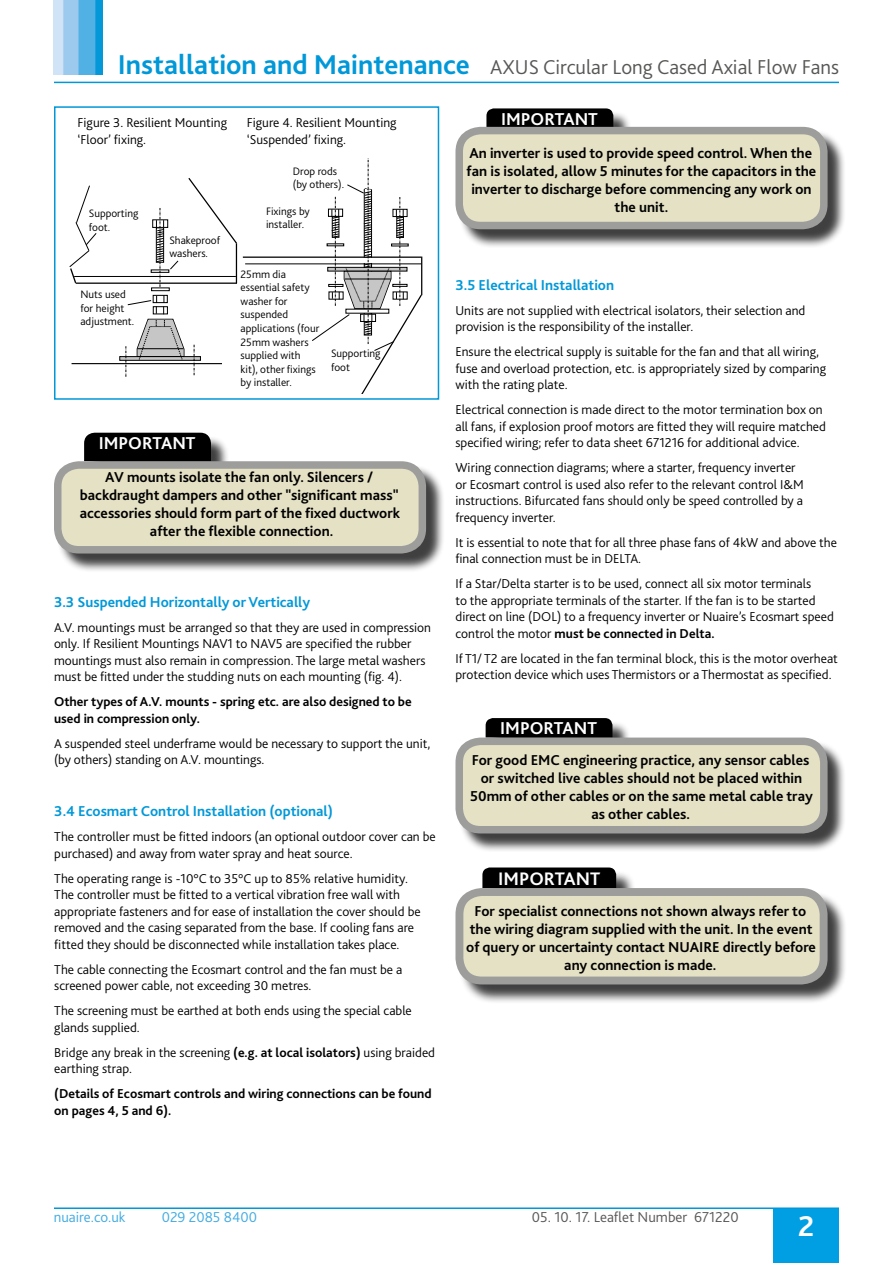
<style>
.page{position:relative;width:893px;height:1263px;background:#fff}
.page>*{position:absolute;margin:0;border:0;box-sizing:border-box;transform-origin:0 0}
.t1{font:700 30px "Bliss 2";color:#fff}
.t2{font:300 21px "Bliss 2";color:#575756}
.t3{font:700 19.05px "Bliss 2";color:#fff}
.t4{font:700 18px "Bliss 2";color:#fff}
.t5{font:700 15px/18px "Bliss 2";color:#000;text-align:center}
.t6{font:700 15px "Bliss 2";color:#0098d8}
.t7{font:300 15px "Bliss 2";color:#575756}
.t8{font:300 15px "Bliss 2";color:#43abe1}
.t9{font:300 13.5px/16.5px "Bliss 2";color:#000}
.t10{font:700 13.5px/16.5px "Bliss 2";color:#000}
.t11{font:300 11.25px/13.5px "Bliss 2";color:#000}
.s1{font-weight:700;font-size:28.5px;color:#0098d8}
.s2{font-weight:700}
</style>
<div class="page">
<div style="left:773px;top:1209px;width:66px;height:54px;background:#009fe3"></div>
<img style="left:54px;top:0;width:49px;height:75px">
<hr style="left:54px;top:82px;width:785px;height:1px;background:#0098d8">
<hr style="left:54px;top:1207px;width:785px;height:2px;background:#0098d8">
<div style="left:54px;top:106px;width:385px;height:294px;border:2px solid #0098d8"></div>
<hr style="left:120px;top:357px;width:80px;height:3px;background:#c6c6c6">
<div style="left:119px;top:356px;width:82px;height:5px;border:1px solid #000"></div>
<hr style="left:76px;top:283px;width:161px;height:1px;background:#000">
<hr style="left:74px;top:276px;width:162px;height:1px;background:#000">
<hr style="left:72px;top:363px;width:150px;height:1px;background:#000">
<svg style="left:126px;top:178px;width:112px;height:199px"></svg>
<hr style="left:245px;top:264px;width:176px;height:1px;background:#000">
<hr style="left:243px;top:257px;width:178px;height:1px;background:#000">
<svg style="left:312px;top:158px;width:111px;height:235px"></svg>
<svg style="left:69px;top:185px;width:28px;height:99px"></svg>
<div style="left:57px;top:435px;width:388px;height:137px;background:#000;opacity:.75"></div>
<div style="left:84px;top:433px;width:127px;height:28px;background:#000"></div>
<div style="left:58px;top:465px;width:364px;height:85px;background:#e5e1c5;border-radius:21px"></div>
<div style="left:54px;top:461px;width:372px;height:92px;border:8px solid #9d9d9c;border-radius:21px"></div>
<div style="left:458px;top:720px;width:388px;height:132px;background:#000;opacity:.75"></div>
<div style="left:486px;top:718px;width:126px;height:19px;background:#000"></div>
<div style="left:459px;top:741px;width:365px;height:89px;background:#e5e1c5;border-radius:21px"></div>
<div style="left:455px;top:737px;width:373px;height:96px;border:8px solid #9d9d9c;border-radius:21px"></div>
<div style="left:458px;top:110px;width:388px;height:138px;background:#000;opacity:.75"></div>
<svg style="left:486px;top:108px;width:127px;height:19px"></svg>
<div style="left:459px;top:131px;width:365px;height:95px;background:#e5e1c5;border-radius:21px"></div>
<div style="left:455px;top:127px;width:373px;height:102px;border:8px solid #9d9d9c;border-radius:21px"></div>
<div style="left:458px;top:870px;width:389px;height:134px;background:#000;opacity:.75"></div>
<div style="left:482px;top:867px;width:134px;height:21px;background:#000"></div>
<div style="left:459px;top:892px;width:365px;height:88px;background:#e5e1c5;border-radius:22px"></div>
<div style="left:455px;top:888px;width:373px;height:96px;border:8px solid #9d9d9c;border-radius:22px"></div>
<h2 class="t2" style="left:118px;top:54px;width:723px"><span class="s1">Installation and Maintenance</span> AXUS Circular Long Cased Axial Flow Fans</h2>
<p class="t9" style="left:78px;top:114px;width:151px">Figure 3. Resilient Mounting ‘Floor’ fixing.</p>
<p class="t9" style="left:247px;top:114px;width:151px">Figure 4. Resilient Mounting ‘Suspended’ fixing.</p>
<h3 class="t4" style="left:501px;top:107px;width:98px">IMPORTANT</h3>
<p class="t5" style="left:467px;top:143px;width:351px">An inverter is used to provide speed control. When the fan is isolated, allow 5 minutes for the capacitors in the inverter to discharge before commencing any work on the unit.</p>
<p class="t11" style="left:293px;top:164px;width:53px">Drop rods (by others).</p>
<p class="t11" style="left:266px;top:204px;width:45px">Fixings by installer.</p>
<p class="t11" style="left:89px;top:206px;width:51px">Supporting foot.</p>
<p class="t11" style="left:80px;top:287px;width:55px">Nuts used for height adjustment.</p>
<p class="t11" style="left:169px;top:233px;width:52px">Shakeproof washers.</p>
<p class="t11" style="left:241px;top:267px;width:80px">25mm dia essential safety washer for suspended applications (four<br>25mm washers supplied with kit), other fixings by installer.</p>
<p class="t11" style="left:331px;top:347px;width:51px">Supporting foot</p>
<h3 class="t4" style="left:99px;top:432px;width:98px">IMPORTANT</h3>
<p class="t5" style="left:80px;top:468px;width:322px">AV mounts isolate the fan only. Silencers / backdraught dampers and other "significant mass" accessories should form part of the fixed ductwork after the flexible connection.</p>
<p class="t6" style="left:54px;top:592px;width:258px">3.3 Suspended Horizontally or Vertically</p>
<p class="t9" style="left:54px;top:619px;width:378px">A.V. mountings must be arranged so that they are used in compression only. If Resilient Mountings NAV1 to NAV5 are specified the rubber mountings must also remain in compression. The large metal washers must be fitted under the studding nuts on each mounting (fig. 4).</p>
<p class="t10" style="left:54px;top:693px;width:359px">Other types of A.V. mounts - spring etc. are also designed to be used in compression only.</p>
<p class="t9" style="left:54px;top:735px;width:378px">A suspended steel underframe would be necessary to support the unit, (by others) standing on A.V. mountings.</p>
<p class="t6" style="left:54px;top:802px;width:280px">3.4 Ecosmart Control Installation (optional)</p>
<p class="t9" style="left:54px;top:828px;width:383px">The controller must be fitted indoors (an optional outdoor cover can be purchased) and away from water spray and heat source.</p>
<p class="t9" style="left:54px;top:869px;width:368px">The operating range is -10°C to 35°C up to 85% relative humidity.<br>The controller must be fitted to a vertical vibration free wall with appropriate fasteners and for ease of installation the cover should be removed and the casing separated from the base. If cooling fans are fitted they should be disconnected while installation takes place.</p>
<p class="t9" style="left:54px;top:960px;width:350px">The cable connecting the Ecosmart control and the fan must be a screened power cable, not exceeding 30 metres.</p>
<p class="t9" style="left:54px;top:1002px;width:359px">The screening must be earthed at both ends using the special cable glands supplied.</p>
<p class="t9" style="left:54px;top:1043px;width:382px">Bridge any break in the screening <span class="s2">(e.g. at local isolators)</span> using braided earthing strap.</p>
<p class="t10" style="left:54px;top:1085px;width:379px">(Details of Ecosmart controls and wiring connections can be found on pages 4, 5 and 6).</p>
<p class="t6" style="left:455px;top:276px;width:160px">3.5 Electrical Installation</p>
<p class="t9" style="left:455px;top:302px;width:351px">Units are not supplied with electrical isolators, their selection and provision is the responsibility of the installer.</p>
<p class="t9" style="left:455px;top:343px;width:372px">Ensure the electrical supply is suitable for the fan and that all wiring, fuse and overload protection, etc. is appropriately sized by comparing with the rating plate.</p>
<p class="t9" style="left:455px;top:401px;width:372px">Electrical connection is made direct to the motor termination box on all fans, if explosion proof motors are fitted they will require matched specified wiring; refer to data sheet 671216 for additional advice.</p>
<p class="t9" style="left:455px;top:459px;width:350px">Wiring connection diagrams; where a starter, frequency inverter or Ecosmart control is used also refer to the relevant control I&amp;M instructions. Bifurcated fans should only be speed controlled by a frequency inverter.</p>
<p class="t9" style="left:455px;top:534px;width:383px">It is essential to note that for all three phase fans of 4kW and above the final connection must be in DELTA.</p>
<p class="t9" style="left:455px;top:575px;width:380px">If a Star/Delta starter is to be used, connect all six motor terminals<br>to the appropriate terminals of the starter. If the fan is to be started direct on line (DOL) to a frequency inverter or Nuaire’s Ecosmart speed control the motor <span class="s2">must be connected in Delta.</span></p>
<p class="t9" style="left:455px;top:650px;width:384px">If T1/ T2 are located in the fan terminal block, this is the motor overheat protection device which uses Thermistors or a Thermostat as specified.</p>
<h3 class="t4" style="left:500px;top:717px;width:98px">IMPORTANT</h3>
<p class="t5" style="left:470px;top:751px;width:344px">For good EMC engineering practice, any sensor cables or switched live cables should not be placed within 50mm of other cables or on the same metal cable tray as other cables.</p>
<h3 class="t3" style="left:498px;top:866px;width:104px">IMPORTANT</h3>
<p class="t5" style="left:466px;top:902px;width:351px">For specialist connections not shown always refer to the wiring diagram supplied with the unit. In the event of query or uncertainty contact NUAIRE directly before any connection is made.</p>
<p class="t8" style="left:54px;top:1208px;width:73px">nuaire.co.uk</p>
<p class="t8" style="left:162px;top:1208px;width:97px">029 2085 8400</p>
<p class="t7" style="left:532px;top:1208px;width:208px">05. 10. 17. Leaflet Number 671220</p>
<h1 class="t1" style="left:798px;top:1207px;width:18px">2</h1>
</div>
